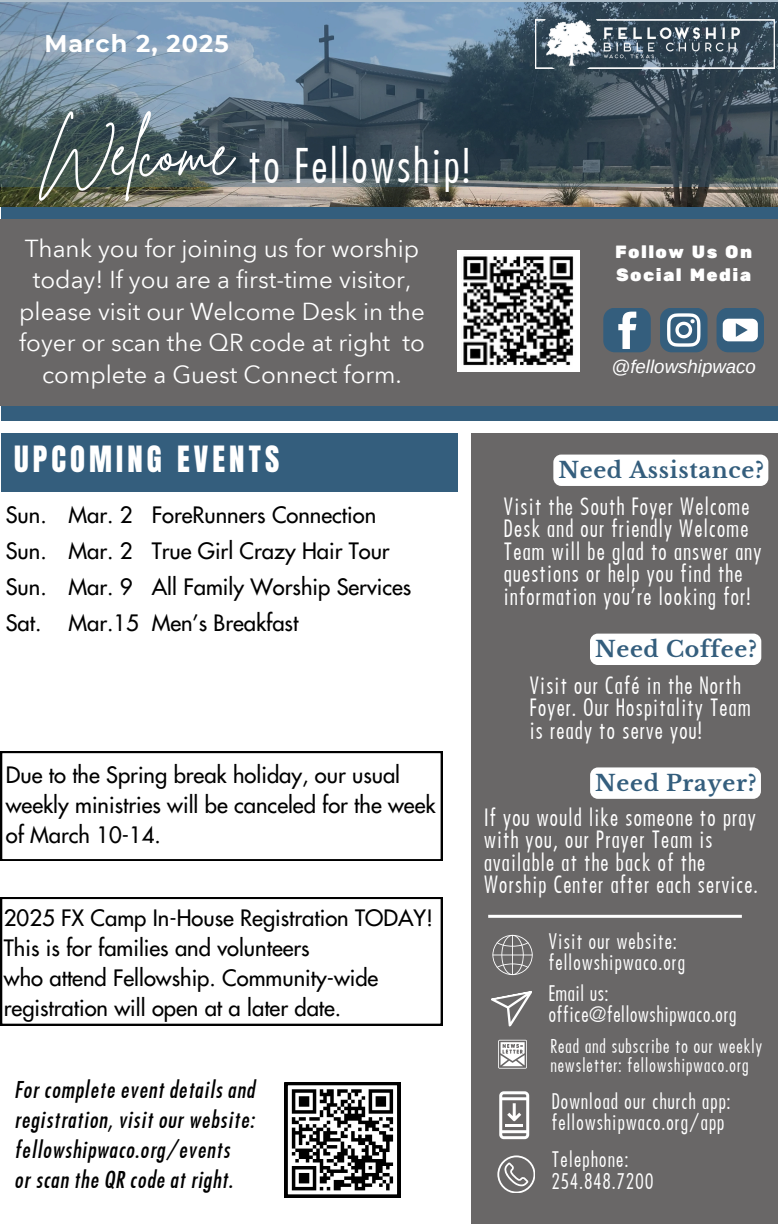
<style>
.page{position:relative;width:778px;height:1224px;background:#fff}
.page>*{position:absolute;margin:0;border:0;box-sizing:border-box;transform-origin:0 0}
.t1{font:63.8px "Brittany Signature";color:#fff}
.t2{font:500 44px "Futura Cond";letter-spacing:.03em;color:#fff}
.t3{font:30.8px "Anton";letter-spacing:.135em;color:#fff}
.t4{font:24.2px/31.4px "Avenir Next Thai Modern";color:#fff;text-align:center}
.t5{font:700 24px "Montserrat";letter-spacing:.045em;color:#fff}
.t6{font:22px/36px "Futura";color:#000}
.t7{font:500 22px/22.4px "Futura Cond";letter-spacing:.03em;color:#fff}
.t8{font:700 22px "Libre Baskerville";letter-spacing:.03em;color:#345e7d}
.t9{font:italic 21.8px/30px "Futura Cond Demi";color:#000;text-align:justify}
.t10{font:500 19.8px "Futura Cond";letter-spacing:.03em;color:#fff}
.t11{font:500 19.8px "Futura Cond";letter-spacing:.01em;color:#fff}
.t12{font:italic 18.6px "Arimo";color:#fff}
.t13{font:500 17.6px "Futura Cond";letter-spacing:.03em;color:#fff}
.t14{font:17.6px "Rubik One";letter-spacing:.08em;color:#fff}
</style>
<div class="page">
<div style="left:1px;top:152px;width:776px;height:69px;background:#345e7d"></div>
<div style="left:1px;top:352px;width:776px;height:69px;background:#345e7d"></div>
<img style="left:1px;top:187px;width:776px;height:19px">
<div style="left:471px;top:433px;width:306px;height:791px;background:#696767"></div>
<svg style="left:498px;top:1040px;width:28px;height:28px"></svg>
<svg style="left:492px;top:935px;width:40px;height:40px"></svg>
<svg style="left:491px;top:991px;width:41px;height:36px"></svg>
<div style="left:1px;top:220px;width:776px;height:186px;background:#696767"></div>
<hr style="left:488px;top:915px;width:253px;height:3px;background:#fff">
<img style="left:457px;top:250px;width:122px;height:122px">
<svg style="left:1px;top:0;width:776px;height:187px;background:#546978"></svg>
<img style="left:535px;top:19px;width:238px;height:50px">
<div style="left:603px;top:308px;width:47px;height:44px;background:#345e7d;border-radius:12px"></div>
<svg style="left:618px;top:312px;width:18px;height:37px"></svg>
<div style="left:659px;top:308px;width:48px;height:44px;background:#345e7d;border-radius:12px"></div>
<div style="left:716px;top:308px;width:47px;height:44px;background:#345e7d;border-radius:12px"></div>
<svg style="left:667px;top:313px;width:32px;height:33px"></svg>
<svg style="left:722px;top:319px;width:35px;height:22px"></svg>
<div style="left:1px;top:433px;width:456px;height:58px;background:#345e7d"></div>
<svg style="left:499px;top:1091px;width:30px;height:48px"></svg>
<hr style="left:505px;top:1124px;width:18px;height:3px;background:#fff">
<svg style="left:497px;top:1155px;width:37px;height:38px"></svg>
<svg style="left:285px;top:1082px;width:115px;height:115px"></svg>
<svg style="left:1px;top:752px;width:441px;height:109px"></svg>
<div style="left:553px;top:455px;width:215px;height:31px;background:#fff;border-radius:8px"></div>
<div style="left:590px;top:767px;width:170px;height:32px;background:#fff;border-radius:8px"></div>
<div style="left:589px;top:634px;width:172px;height:31px;background:#fff;border-radius:8px"></div>
<svg style="left:1px;top:898px;width:441px;height:127px"></svg>
<p class="t5" style="left:44px;top:28px;width:186px">March 2, 2025</p>
<p class="t1" style="left:39px;top:111px;width:195px">Welcome</p>
<p class="t2" style="left:247px;top:138px;width:224px">to Fellowship!</p>
<h4 class="t4" style="left:19px;top:232px;width:407px">Thank you for joining us for worship today! If you are a first-time visitor, please visit our Welcome Desk in the foyer or scan the QR code at right to complete a Guest Connect form.</h4>
<h4 class="t14" style="left:615px;top:241px;width:138px">Follow Us On</h4>
<p class="t14" style="left:616px;top:265px;width:136px">Social Media</p>
<h4 class="t12" style="left:611px;top:356px;width:146px">@fellowshipwaco</h4>
<h6 class="t3" style="left:14px;top:437px;width:266px">UPCOMING EVENTS</h6>
<p class="t6" style="left:6px;top:497px;width:42px;text-align:justify">Sun.<br>Sun.<br>Sun.</p>
<p class="t6" style="left:6px;top:605px;width:37px">Sat.</p>
<h2 class="t6" style="left:68px;top:497px;width:66px;text-align:justify">Mar. 2<br>Mar. 2<br>Mar. 9</h2>
<h5 class="t6" style="left:68px;top:605px;width:72px">Mar.15</h5>
<p class="t6" style="left:152px;top:497px;width:261px">ForeRunners Connection<br>True Girl Crazy Hair Tour<br>All Family Worship Services</p>
<p class="t6" style="left:152px;top:605px;width:148px">Men’s Breakfast</p>
<p class="t6" style="left:6px;top:760px;width:431px;line-height:30px">Due to the Spring break holiday, our usual weekly ministries will be canceled for the week of March 10-14.</p>
<p class="t6" style="left:4px;top:903px;width:430px;line-height:30px">2025 FX Camp In-House Registration TODAY!<br>This is for families and volunteers</p>
<p class="t6" style="left:4px;top:963px;width:376px;line-height:30px">who attend Fellowship. Community-wide registration will open at a later date.</p>
<p class="t9" style="left:14px;top:1075px;width:242px">For complete event details and registration, visit our website: fellowshipwaco.org/events</p>
<h1 class="t9" style="left:14px;top:1165px;width:221px">or scan the QR code at right.</h1>
<h5 class="t8" style="left:558px;top:456px;width:207px">Need Assistance?</h5>
<h4 class="t7" style="left:503px;top:495px;width:259px">Visit the South Foyer Welcome<br>Desk and our friendly Welcome<br>Team will be glad to answer any questions or help you find the information you’re looking for!</h4>
<p class="t8" style="left:595px;top:635px;width:163px">Need Coffee?</p>
<p class="t7" style="left:529px;top:674px;width:223px">Visit our Café in the North<br>Foyer. Our Hospitality Team is ready to serve you!</p>
<p class="t8" style="left:595px;top:769px;width:163px">Need Prayer?</p>
<p class="t7" style="left:483px;top:806px;width:275px">If you would like someone to pray with you, our Prayer Team is available at the back of the<br>Worship Center after each service.</p>
<p class="t10" style="left:548px;top:929px;width:130px">Visit our website:</p>
<p class="t10" style="left:548px;top:950px;width:138px">fellowshipwaco.org</p>
<p class="t10" style="left:548px;top:980px;width:62px">Email us:</p>
<h3 class="t11" style="left:548px;top:1002px;width:189px">office@fellowshipwaco.org</h3>
<p class="t13" style="left:550px;top:1035px;width:213px">Read and subscribe to our weekly</p>
<p class="t13" style="left:550px;top:1054px;width:200px">newsletter: fellowshipwaco.org</p>
<h4 class="t10" style="left:551px;top:1089px;width:181px">Download our church app:</h4>
<h5 class="t10" style="left:551px;top:1110px;width:174px">fellowshipwaco.org/app</h5>
<h4 class="t10" style="left:551px;top:1147px;width:79px">Telephone:</h4>
<h5 class="t10" style="left:551px;top:1169px;width:104px">254.848.7200</h5>
</div>
